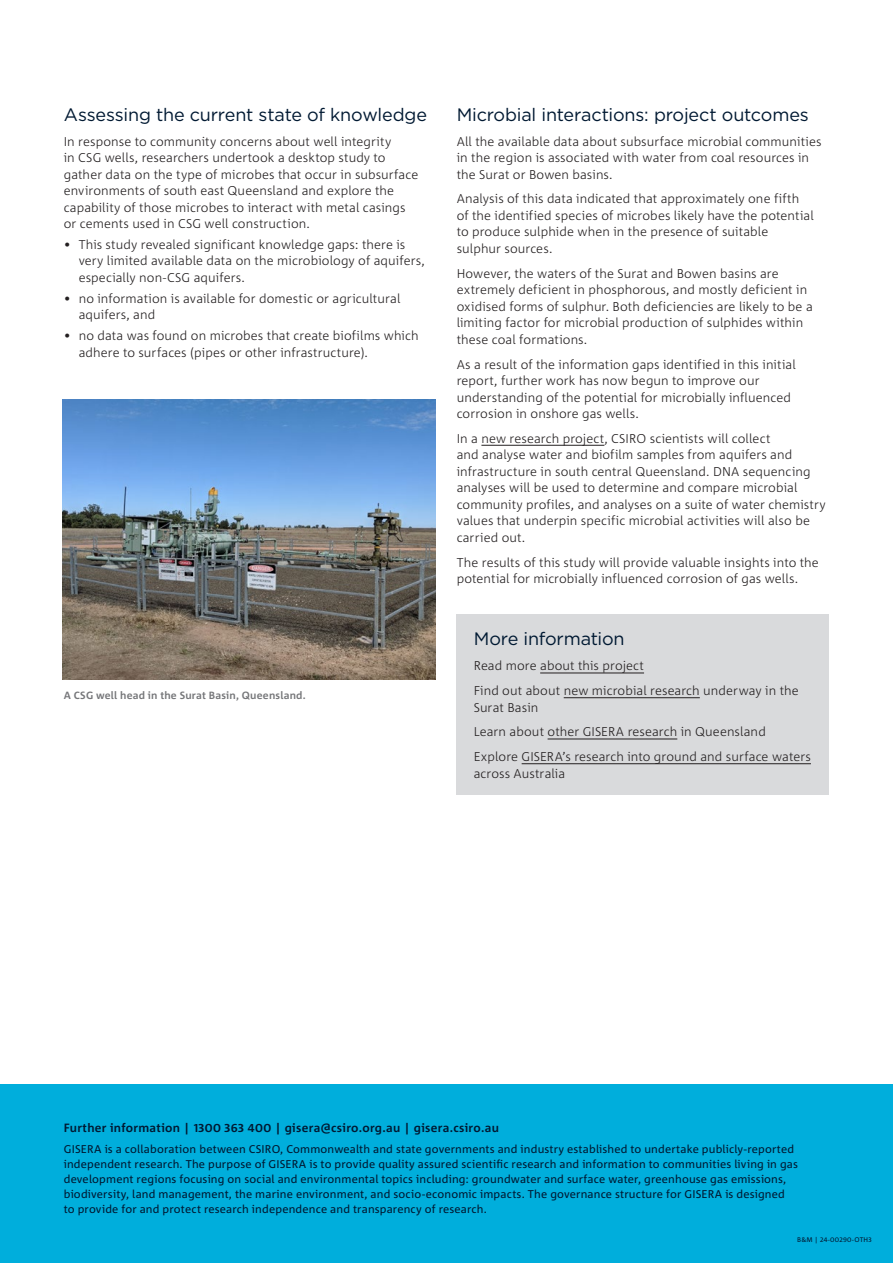
<style>
.page{position:relative;width:893px;height:1263px;background:#fff}
.page>*{position:absolute;margin:0;border:0;box-sizing:border-box;transform-origin:0 0}
.Heading{font:18px "Gotham";letter-spacing:-.01em;color:#001932}
.Body_Copy{font:300 12.75px/16.5px "Corpid C1";letter-spacing:.005em;color:#231f20}
.Back_Cov__Heading{font:700 12px "Corpid C1";letter-spacing:.025em;color:#001932}
.Back_Cov__Copy{font:11.25px/15px "Corpid C1";letter-spacing:.015em;color:#001932}
.t1{font:700 10.5px "Corpid C1";letter-spacing:.02em;color:#757679}
.t2{font:6.75px "Corpid C1";letter-spacing:.03em;color:#001932}
</style>
<div class="page">
<div style="left:0;top:1084px;width:893px;height:179px;background:#00aedc"></div>
<img style="left:63px;top:400px;width:373px;height:280px">
<hr style="left:481px;top:445px;width:123px;height:1px;background:#231f20">
<div style="left:457px;top:614px;width:372px;height:181px;background:#d9dadc"></div>
<hr style="left:540px;top:673px;width:104px;height:1px;background:#231f20">
<hr style="left:564px;top:697px;width:136px;height:1px;background:#231f20">
<hr style="left:548px;top:739px;width:129px;height:1px;background:#231f20">
<hr style="left:522px;top:763px;width:289px;height:1px;background:#231f20">
<p class="Heading" style="left:64px;top:103px;width:365px">Assessing the current state of knowledge</p>
<p class="Body_Copy" style="left:64px;top:133px;width:356px">In response to community concerns about well integrity<br>in CSG wells, researchers undertook a desktop study to gather data on the type of microbes that occur in subsurface environments of south east Queensland and explore the capability of those microbes to interact with metal casings or cements used in CSG well construction.</p>
<p class="Body_Copy" style="left:79px;top:236px;width:348px;text-indent:-15px">• This study revealed significant knowledge gaps: there is very limited available data on the microbiology of aquifers, especially non-CSG aquifers.</p>
<p class="Body_Copy" style="left:79px;top:290px;width:323px;text-indent:-15px">• no information is available for domestic or agricultural aquifers, and</p>
<p class="Body_Copy" style="left:79px;top:327px;width:342px;text-indent:-15px">• no data was found on microbes that create biofilms which adhere to surfaces (pipes or other infrastructure).</p>
<p class="t1" style="left:64px;top:688px;width:244px">A CSG well head in the Surat Basin, Queensland.</p>
<p class="Heading" style="left:457px;top:103px;width:354px">Microbial interactions: project outcomes</p>
<p class="Body_Copy" style="left:457px;top:133px;width:366px">All the available data about subsurface microbial communities in the region is associated with water from coal resources in the Surat or Bowen basins.</p>
<p class="Body_Copy" style="left:457px;top:190px;width:359px">Analysis of this data indicated that approximately one fifth of the identified species of microbes likely have the potential to produce sulphide when in the presence of suitable sulphur sources.</p>
<p class="Body_Copy" style="left:457px;top:265px;width:358px">However, the waters of the Surat and Bowen basins are extremely deficient in phosphorous, and mostly deficient in oxidised forms of sulphur. Both deficiencies are likely to be a limiting factor for microbial production of sulphides within these coal formations.</p>
<p class="Body_Copy" style="left:457px;top:355px;width:341px">As a result of the information gaps identified in this initial report, further work has now begun to improve our understanding of the potential for microbially influenced corrosion in onshore gas wells.</p>
<p class="Body_Copy" style="left:457px;top:430px;width:370px">In a new research project, CSIRO scientists will collect<br>and analyse water and biofilm samples from aquifers and infrastructure in south central Queensland. DNA sequencing analyses will be used to determine and compare microbial community profiles, and analyses on a suite of water chemistry values that underpin specific microbial activities will also be carried out.</p>
<p class="Body_Copy" style="left:457px;top:553px;width:364px">The results of this study will provide valuable insights into the potential for microbially influenced corrosion of gas wells.</p>
<p class="Heading" style="left:474px;top:628px;width:152px">More information</p>
<p class="Body_Copy" style="left:474px;top:657px;width:172px">Read more about this project</p>
<p class="Body_Copy" style="left:474px;top:682px;width:327px">Find out about new microbial research underway in the<br>Surat Basin</p>
<p class="Body_Copy" style="left:474px;top:723px;width:294px">Learn about other GISERA research in Queensland</p>
<p class="Body_Copy" style="left:474px;top:748px;width:339px">Explore GISERA’s research into ground and surface waters across Australia</p>
<p class="Back_Cov__Heading" style="left:64px;top:1120px;width:437px">Further information | 1300 363 400 | gisera@csiro.org.au | gisera.csiro.au</p>
<p class="Back_Cov__Copy" style="left:64px;top:1141px;width:736px">GISERA is a collaboration between CSIRO, Commonwealth and state governments and industry established to undertake publicly‑reported independent research. The purpose of GISERA is to provide quality assured scientific research and information to communities living in gas development regions focusing on social and environmental topics including: groundwater and surface water, greenhouse gas emissions, biodiversity, land management, the marine environment, and socio-economic impacts. The governance structure for GISERA is designed to provide for and protect research independence and transparency of research.</p>
<p class="t2" style="left:797px;top:1235px;width:76px">B&amp;M | 24-00290-OTH3</p>
</div>
